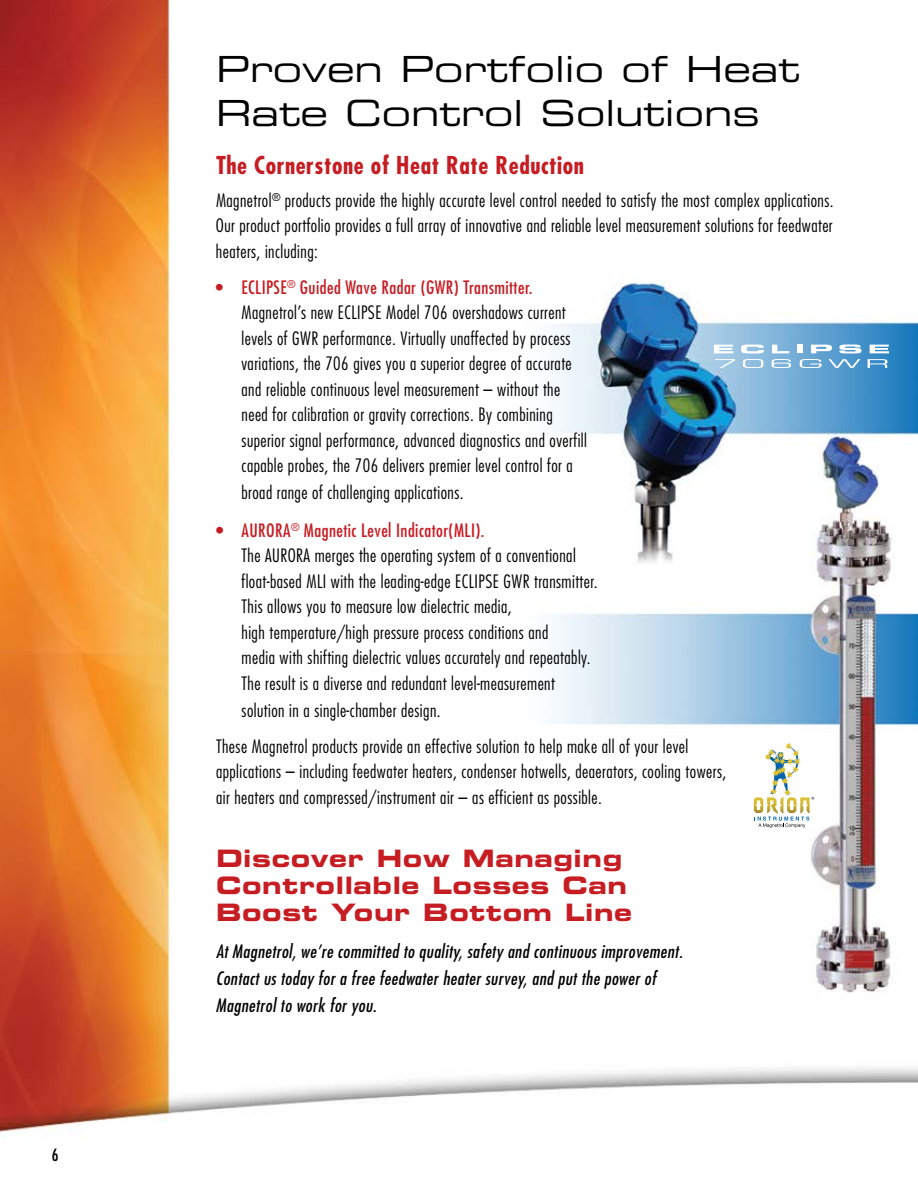
<style>
.page{position:relative;width:918px;height:1188px;background:#fff}
.page>*{position:absolute;margin:0;border:0;box-sizing:border-box;transform-origin:0 0}
.t1{font:36px/43.2px "Eurostile Extended Two";color:#000}
.t2{font:24px/27px "Eurostile Bold Extended Two";letter-spacing:.025em;color:#c61d23}
.t3{font:700 condensed 24px "Futura";letter-spacing:.025em;color:#c61d23}
.t4{font:300 condensed 18px/25.7px "Futura";letter-spacing:.025em;color:#000}
.t5{font:italic condensed 18px/27px "Futura";letter-spacing:.025em;color:#000}
.t6{font:condensed 16.5px "Futura";color:#000}
.s1{font-weight:400;color:#c61d23}
</style>
<div class="page">
<img style="left:0;top:0;width:918px;height:1137px">
<svg style="left:714px;top:345px;width:19px;height:8px"></svg>
<svg style="left:741px;top:345px;width:23px;height:8px"></svg>
<svg style="left:772px;top:345px;width:17px;height:8px"></svg>
<div style="left:797px;top:345px;width:5px;height:8px;background:#fff"></div>
<svg style="left:811px;top:345px;width:21px;height:8px"></svg>
<svg style="left:839px;top:345px;width:22px;height:8px"></svg>
<svg style="left:870px;top:345px;width:19px;height:8px"></svg>
<svg style="left:715px;top:359px;width:20px;height:9px"></svg>
<svg style="left:743px;top:359px;width:20px;height:9px"></svg>
<svg style="left:772px;top:359px;width:19px;height:9px"></svg>
<svg style="left:800px;top:359px;width:22px;height:9px"></svg>
<svg style="left:828px;top:359px;width:32px;height:9px"></svg>
<svg style="left:868px;top:359px;width:19px;height:9px"></svg>
<svg style="left:754px;top:744px;width:60px;height:84px"></svg>
<p class="t6" style="left:52px;top:1145px;width:8px">6</p>
<h1 class="t1" style="left:216px;top:47px;width:585px">Proven Portfolio of Heat<br>Rate Control Solutions</h1>
<h2 class="t3" style="left:216px;top:149px;width:370px">The Cornerstone of Heat Rate Reduction</h2>
<p class="t4" style="left:216px;top:187px;width:619px;text-align:justify">Magnetrol<sup>®</sup> products provide the highly accurate level control needed to satisfy the most complex applications.<br>Our product portfolio provides a full array of innovative and reliable level measurement solutions for feedwater heaters, including:</p>
<p class="t4" style="left:242px;top:274px;width:347px;text-indent:-26px"><span class="s1">• ECLIPSE</span><sup>®</sup> <span class="s1">Guided Wave Radar (GWR) Transmitter.<br></span>Magnetrol’s new ECLIPSE Model 706 overshadows current levels of GWR performance. Virtually unaffected by process variations, the 706 gives you a superior degree of accurate and reliable continuous level measurement – without the need for calibration or gravity corrections. By combining superior signal performance, advanced diagnostics and overfill capable probes, the 706 delivers premier level control for a broad range of challenging applications.</p>
<p class="t4" style="left:242px;top:517px;width:358px;text-indent:-25px"><span class="s1">• AURORA</span><sup>®</sup> <span class="s1">Magnetic Level Indicator(MLI).<br></span>The AURORA merges the operating system of a conventional float-based MLI with the leading-edge ECLIPSE GWR transmitter.<br>This allows you to measure low dielectric media,<br>high temperature/high pressure process conditions and<br>media with shifting dielectric values accurately and repeatably.<br>The result is a diverse and redundant level-measurement solution in a single-chamber design.</p>
<p class="t4" style="left:216px;top:733px;width:512px">These Magnetrol products provide an effective solution to help make all of your level applications – including feedwater heaters, condenser hotwells, deaerators, cooling towers, air heaters and compressed/instrument air – as efficient as possible.</p>
<h2 class="t2" style="left:216px;top:844px;width:418px">Discover How Managing<br>Controllable Losses Can<br>Boost Your Bottom Line</h2>
<p class="t5" style="left:216px;top:938px;width:468px">At Magnetrol, we’re committed to quality, safety and continuous improvement.<br>Contact us today for a free feedwater heater survey, and put the power of<br>Magnetrol to work for you.</p>
</div>
